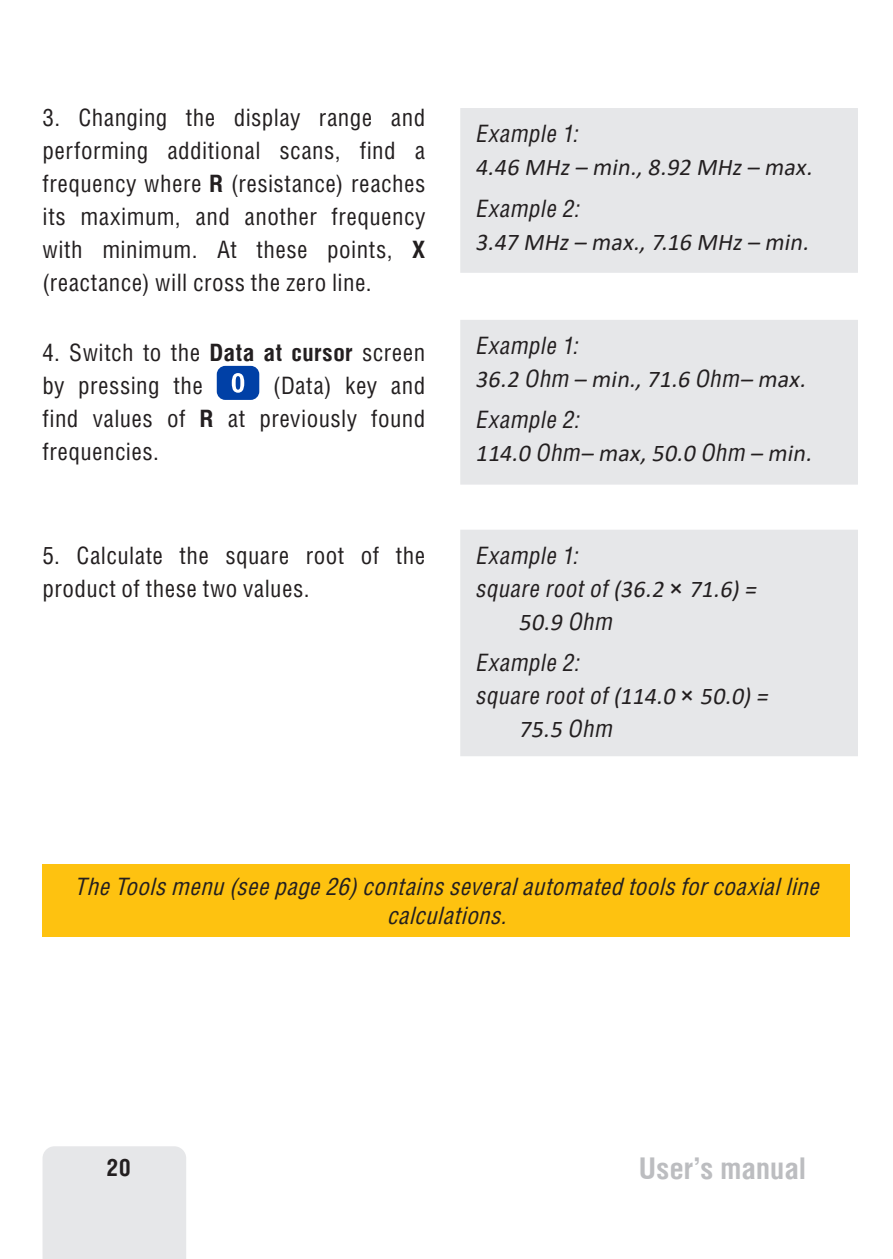
<style>
.page{position:relative;width:893px;height:1259px;background:#fff}
.page>*{position:absolute;margin:0;border:0;box-sizing:border-box;transform-origin:0 0}
.t1{font:700 30px "Helios Cond";letter-spacing:.01em;color:#bcbdc0}
.t2{font:24px/33px "Helios Cond";letter-spacing:.02em;color:#231f20;text-align:justify}
.t3{font:italic 24px/33px "Helios Cond";color:#231f20}
.t4{font:italic 24px "Calibri";color:#231f20}
.t5{font:700 24px "Helios Cond";color:#231f20}
.s1{font-weight:700}
.s2{font-family:"Helios Cond"}
.s3{font-family:"Calibri"}
.s4{font-family:"Arial";font-style:normal}
</style>
<div class="page">
<div style="left:468px;top:116px;width:382px;height:149px;background:#e6e7e9"></div>
<div style="left:460px;top:108px;width:398px;height:165px;border:15px solid #e6e7e9"></div>
<div style="left:217px;top:366px;width:42px;height:34px;background:#0040a6;border-radius:9px"></div>
<svg style="left:232px;top:373px;width:12px;height:20px"></svg>
<div style="left:468px;top:327px;width:382px;height:150px;background:#e6e7e9"></div>
<div style="left:460px;top:320px;width:398px;height:164px;border:15px solid #e6e7e9"></div>
<div style="left:468px;top:537px;width:382px;height:212px;background:#e6e7e9"></div>
<div style="left:460px;top:530px;width:398px;height:226px;border:15px solid #e6e7e9"></div>
<div style="left:43px;top:1146px;width:143px;height:113px;background:#e6e7e9"></div>
<div style="left:43px;top:864px;width:807px;height:72px;background:#fec210"></div>
<p class="t2" style="left:43px;top:100px;width:384px">3. Changing the display range and performing additional scans, find a frequency where <span class="s1">R</span> (resistance) reaches its maximum, and another frequency with minimum. At these points, <span class="s1">X </span>(reactance) will cross the zero line.</p>
<p class="t2" style="left:42px;top:335px;width:384px">4. Switch to the <span class="s1">Data at cursor</span> screen by pressing the</p>
<p class="t2" style="left:43px;top:368px;width:384px;text-indent:231px">(Data) key and find values of <span class="s1">R</span> at previously found frequencies.</p>
<p class="t3" style="left:475px;top:117px;width:109px">Example 1:</p>
<p class="t4" style="left:475px;top:150px;width:344px">4.46 MHz– min.,8.92 MHz– max.</p>
<p class="t3" style="left:475px;top:191px;width:111px">Example 2:</p>
<p class="t4" style="left:475px;top:225px;width:340px">3.47 MHz– max.,7.16 MHz– min.</p>
<p class="t3" style="left:475px;top:328px;width:109px">Example 1:</p>
<p class="t4" style="left:475px;top:362px;width:337px">36.2 <span class="s2">Ohm</span> – min.,71.6 <span class="s2">Ohm</span>– max.</p>
<p class="t3" style="left:475px;top:403px;width:111px">Example 2:</p>
<p class="t4" style="left:475px;top:437px;width:343px">114.0 <span class="s2">Ohm</span>– max,50.0 <span class="s2">Ohm</span> – min.</p>
<p class="t2" style="left:43px;top:539px;width:384px">5. Calculate the square root of the product of these two values.</p>
<p class="t3" style="left:475px;top:538px;width:288px">Example 1:<br>square rootof<span class="s3">(36.2</span> <span class="s4">×</span> <span class="s3">71.6)=</span></p>
<p class="t4" style="left:519px;top:605px;width:100px">50.9 <span class="s2">Ohm</span></p>
<p class="t3" style="left:475px;top:646px;width:300px">Example 2:<br>square rootof<span class="s3">(114.0</span> <span class="s4">×</span> <span class="s3">50.0)=</span></p>
<p class="t4" style="left:519px;top:712px;width:100px">75.5 <span class="s2">Ohm</span></p>
<p class="t3" style="left:74px;top:871px;width:753px;line-height:28.8px;text-align:center">TheToolsmenu(seepage26)containsseveralautomatedtoolsforcoaxialline calculations.</p>
<p class="t5" style="left:107px;top:1153px;width:26px">20</p>
<p class="t1" style="left:639px;top:1150px;width:168px">User’s manual</p>
</div>
